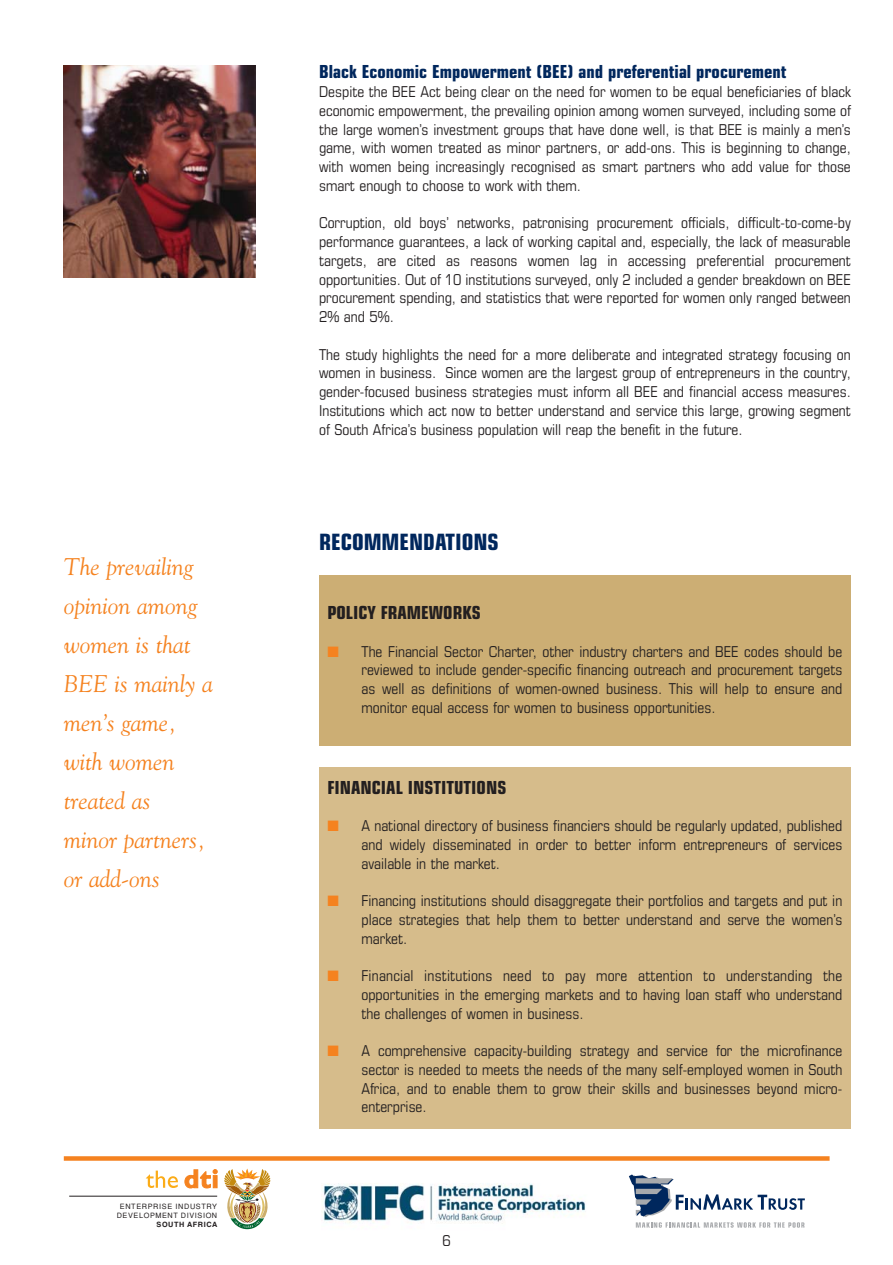
<style>
.page{position:relative;width:893px;height:1265px;background:#fff}
.page>*{position:absolute;margin:0;border:0;box-sizing:border-box;transform-origin:0 0}
.t1{font:italic 24px/39px "Goudy";color:#f5821f}
.t2{font:700 condensed 22.5px "Eurostile";color:#00275d}
.t3{font:700 condensed 18px "Eurostile";color:#00275d}
.t4{font:700 condensed 18px "Eurostile";color:#231f20}
.t5{font:condensed 15px/18.8px "Eurostile";color:#231f20;text-align:justify}
.t6{font:7.35px/9.1px "Helvetica";letter-spacing:.085em;color:#231f20;text-align:center}
.t7{font:700 7.35px "Helvetica";letter-spacing:.075em;color:#231f20}
.s1{color:#f5821f}
</style>
<div class="page">
<div style="left:319px;top:576px;width:531px;height:170px;background:#ccae74"></div>
<div style="left:319px;top:767px;width:531px;height:361px;background:#d6bc8b"></div>
<svg style="left:224px;top:1168px;width:46px;height:61px"></svg>
<svg style="left:146px;top:1170px;width:32px;height:18px"></svg>
<svg style="left:184px;top:1169px;width:33px;height:19px"></svg>
<hr style="left:69px;top:1195px;width:148px;height:1px;background:#231f20">
<img style="left:321px;top:1160px;width:273px;height:63px">
<svg style="left:629px;top:1174px;width:175px;height:53px"></svg>
<svg style="left:64px;top:1156px;width:765px;height:4px;fill:#f5821f"></svg>
<img style="left:64px;top:65px;width:191px;height:213px">
<h1 class="t1" style="left:64px;top:549px;width:151px">The prevailing opinion among women is that<br>BEE is mainly a men’s game, with women treated as<br>minor partners, or add-ons</h1>
<p class="t6" style="left:117px;top:1202px;width:102px">ENTERPRISE INDUSTRY<br>DEVELOPMENT DIVISION</p>
<p class="t7" style="left:157px;top:1221px;width:62px">SOUTH AFRICA</p>
<p class="t3" style="left:319px;top:65px;width:469px">Black Economic Empowerment (BEE) and preferential procurement</p>
<p class="t5" style="left:319px;top:84px;width:533px">Despite the BEE Act being clear on the need for women to be equal beneficiaries of black economic empowerment, the prevailing opinion among women surveyed, including some of the large women’s investment groups that have done well, is that BEE is mainly a men’s game, with women treated as minor partners, or add-ons. This is beginning to change, with women being increasingly recognised as smart partners who add value for those smart enough to choose to work with them.</p>
<p class="t5" style="left:319px;top:215px;width:533px">Corruption, old boys’ networks, patronising procurement officials, difficult-to-come-by performance guarantees, a lack of working capital and, especially, the lack of measurable targets, are cited as reasons women lag in accessing preferential procurement opportunities. Out of 10 institutions surveyed, only 2 included a gender breakdown on BEE procurement spending, and statistics that were reported for women only ranged between 2% and 5%.</p>
<p class="t5" style="left:319px;top:346px;width:533px">The study highlights the need for a more deliberate and integrated strategy focusing on women in business. Since women are the largest group of entrepreneurs in the country, gender-focused business strategies must inform all BEE and financial access measures.<br>Institutions which act now to better understand and service this large, growing segment of South Africa’s business population will reap the benefit in the future.</p>
<h2 class="t2" style="left:319px;top:533px;width:181px">RECOMMENDATIONS</h2>
<p class="t4" style="left:327px;top:606px;width:155px">POLICY FRAMEWORKS</p>
<p class="t5" style="left:361px;top:643px;width:482px;text-indent:-34px"><span class="s1">■</span> The Financial Sector Charter, other industry charters and BEE codes should be reviewed to include gender-specific financing outreach and procurement targets as well as definitions of women-owned business. This will help to ensure and monitor equal access for women to business opportunities.</p>
<p class="t4" style="left:327px;top:780px;width:180px">FINANCIAL INSTITUTIONS</p>
<p class="t5" style="left:361px;top:817px;width:482px;text-indent:-34px"><span class="s1">■</span> A national directory of business financiers should be regularly updated, published and widely disseminated in order to better inform entrepreneurs of services available in the market.</p>
<p class="t5" style="left:361px;top:892px;width:482px;text-indent:-34px"><span class="s1">■</span> Financing institutions should disaggregate their portfolios and targets and put in place strategies that help them to better understand and serve the women’s market.</p>
<p class="t5" style="left:361px;top:967px;width:482px;text-indent:-34px"><span class="s1">■</span> Financial institutions need to pay more attention to understanding the opportunities in the emerging markets and to having loan staff who understand the challenges of women in business.</p>
<p class="t5" style="left:361px;top:1042px;width:482px;text-indent:-34px"><span class="s1">■</span> A comprehensive capacity-building strategy and service for the microfinance sector is needed to meets the needs of the many self-employed women in South Africa, and to enable them to grow their skills and businesses beyond micro&shy;enterprise.</p>
<p class="t5" style="left:442px;top:1232px;width:10px">6</p>
</div>
